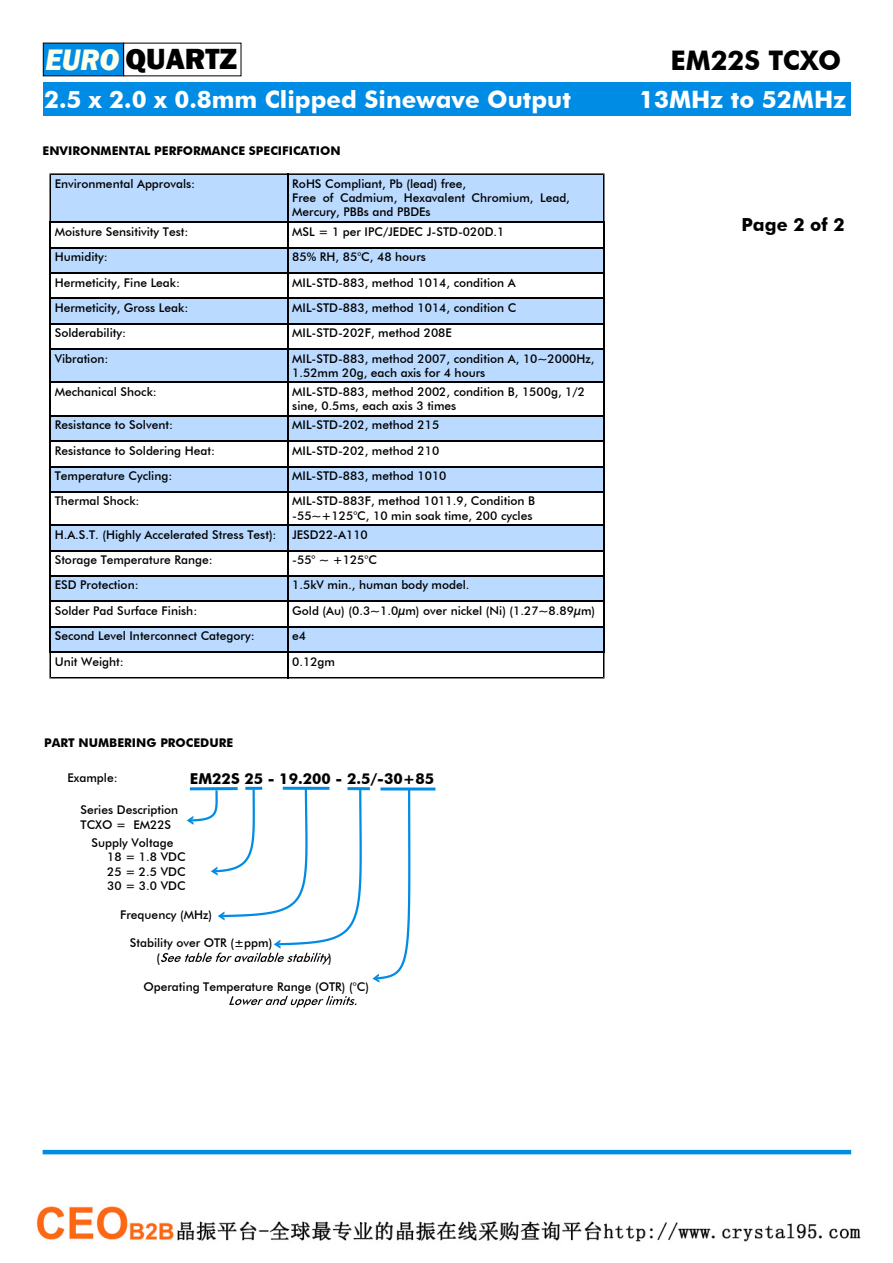
<style>
.page{position:relative;width:893px;height:1263px;background:#fff}
.page>*{position:absolute;margin:0;border:0;box-sizing:border-box;transform-origin:0 0}
.t1{font:800 30px "Franklin Gothic";color:#000}
.t2{font:700 27px "Futura BT";color:#000}
.t3{font:700 24px "Futura BT";color:#fff}
.t4{font:700 18px "Futura BT";color:#000}
.t5{font:700 15px "Futura BT";color:#000}
.t6{font:500 12px/14.4px "Futura BT";color:#000}
.t7{font:700 12px "Futura BT";color:#000}
.s1{font-style:italic;font-size:30.45px;color:#ffffeb}
</style>
<div class="page">
<hr style="left:43px;top:1150px;width:808px;height:4px;background:#008ce4">
<div style="left:43px;top:43px;width:81px;height:33px;background:#008ce4"></div>
<div style="left:43px;top:82px;width:807px;height:34px;background:#008ce4"></div>
<svg style="left:229px;top:996px;width:127px;height:11px"></svg>
<hr style="left:190px;top:787px;width:48px;height:3px;background:#008ce4">
<hr style="left:283px;top:787px;width:46px;height:3px;background:#008ce4">
<hr style="left:245px;top:787px;width:17px;height:3px;background:#008ce4">
<hr style="left:347px;top:787px;width:23px;height:3px;background:#008ce4">
<hr style="left:380px;top:787px;width:55px;height:3px;background:#008ce4">
<svg style="left:161px;top:788px;width:201px;height:176px"></svg>
<svg style="left:372px;top:789px;width:38px;height:193px"></svg>
<div style="left:50px;top:349px;width:238px;height:33px;background:#badaff"></div>
<div style="left:288px;top:349px;width:316px;height:33px;background:#badaff"></div>
<div style="left:50px;top:416px;width:238px;height:25px;background:#badaff"></div>
<div style="left:288px;top:416px;width:316px;height:25px;background:#badaff"></div>
<div style="left:50px;top:466px;width:238px;height:26px;background:#badaff"></div>
<div style="left:288px;top:466px;width:316px;height:26px;background:#badaff"></div>
<hr style="left:49px;top:382px;width:239px;height:1px;background:#000">
<hr style="left:287px;top:382px;width:317px;height:1px;background:#000">
<hr style="left:49px;top:415px;width:239px;height:1px;background:#000">
<hr style="left:287px;top:415px;width:317px;height:1px;background:#000">
<hr style="left:49px;top:440px;width:239px;height:2px;background:#000">
<hr style="left:287px;top:440px;width:317px;height:2px;background:#000">
<hr style="left:49px;top:466px;width:239px;height:1px;background:#000">
<hr style="left:287px;top:466px;width:317px;height:1px;background:#000">
<hr style="left:49px;top:491px;width:239px;height:2px;background:#000">
<hr style="left:287px;top:491px;width:317px;height:2px;background:#000">
<hr style="left:49px;top:349px;width:2px;height:34px;background:#000">
<hr style="left:49px;top:382px;width:2px;height:34px;background:#000">
<hr style="left:49px;top:415px;width:2px;height:27px;background:#000">
<hr style="left:49px;top:440px;width:2px;height:27px;background:#000">
<hr style="left:49px;top:466px;width:2px;height:27px;background:#000">
<hr style="left:49px;top:491px;width:2px;height:35px;background:#000">
<hr style="left:287px;top:349px;width:1px;height:34px;background:#000">
<hr style="left:287px;top:382px;width:1px;height:34px;background:#000">
<svg style="left:287px;top:416px;width:1px;height:75px"></svg>
<hr style="left:287px;top:491px;width:1px;height:35px;background:#000">
<svg style="left:49px;top:173px;width:555px;height:177px"></svg>
<hr style="left:603px;top:349px;width:1px;height:34px;background:#000">
<hr style="left:603px;top:382px;width:1px;height:34px;background:#000">
<svg style="left:603px;top:416px;width:1px;height:75px"></svg>
<hr style="left:603px;top:491px;width:1px;height:35px;background:#000">
<svg style="left:49px;top:524px;width:555px;height:154px"></svg>
<img style="left:36px;top:1206px;width:825px;height:36px">
<h1 class="t1" style="left:45px;top:48px;width:193px"><span class="s1">EURO</span> QUARTZ</h1>
<h3 class="t3" style="left:44px;top:90px;width:528px">2.5 x 2.0 x 0.8mm Clipped Sinewave Output</h3>
<p class="t7" style="left:43px;top:146px;width:300px">ENVIRONMENTAL PERFORMANCE SPECIFICATION</p>
<p class="t6" style="left:55px;top:177px;width:142px">Environmental Approvals:</p>
<p class="t6" style="left:292px;top:177px;width:279px">RoHS Compliant, Pb (lead) free,<br>Free of Cadmium, Hexavalent Chromium, Lead,<br>Mercury, PBBs and PBDEs</p>
<p class="t6" style="left:55px;top:225px;width:135px">Moisture Sensitivity Test:</p>
<p class="t6" style="left:292px;top:225px;width:214px">MSL = 1 per IPC/JEDEC J-STD-020D.1</p>
<p class="t6" style="left:55px;top:251px;width:55px">Humidity:</p>
<p class="t6" style="left:292px;top:251px;width:135px">85% RH, 85°C, 48 hours</p>
<p class="t6" style="left:55px;top:276px;width:127px">Hermeticity, Fine Leak:</p>
<p class="t6" style="left:292px;top:276px;width:225px">MIL-STD-883, method 1014, condition A</p>
<p class="t6" style="left:55px;top:302px;width:135px">Hermeticity, Gross Leak:</p>
<p class="t6" style="left:292px;top:302px;width:226px">MIL-STD-883, method 1014, condition C</p>
<p class="t6" style="left:55px;top:327px;width:73px">Solderability:</p>
<p class="t6" style="left:292px;top:327px;width:161px">MIL-STD-202F, method 208E</p>
<p class="t6" style="left:55px;top:352px;width:55px">Vibration:</p>
<p class="t6" style="left:292px;top:352px;width:304px">MIL-STD-883, method 2007, condition A, 10~2000Hz,<br>1.52mm 20g, each axis for 4 hours</p>
<p class="t6" style="left:55px;top:386px;width:104px">Mechanical Shock:</p>
<p class="t6" style="left:292px;top:386px;width:294px">MIL-STD-883, method 2002, condition B, 1500g, 1/2 sine, 0.5ms, each axis 3 times</p>
<p class="t6" style="left:55px;top:419px;width:120px">Resistance to Solvent:</p>
<p class="t6" style="left:292px;top:419px;width:148px">MIL-STD-202, method 215</p>
<p class="t6" style="left:55px;top:444px;width:162px">Resistance to Soldering Heat:</p>
<p class="t6" style="left:292px;top:444px;width:148px">MIL-STD-202, method 210</p>
<p class="t6" style="left:55px;top:470px;width:119px">Temperature Cycling:</p>
<p class="t6" style="left:292px;top:470px;width:156px">MIL-STD-883, method 1010</p>
<p class="t6" style="left:55px;top:495px;width:86px">Thermal Shock:</p>
<p class="t6" style="left:292px;top:495px;width:244px">MIL-STD-883F, method 1011.9, Condition B -55~+125°C, 10 min soak time, 200 cycles</p>
<p class="t6" style="left:55px;top:528px;width:223px">H.A.S.T. (Highly Accelerated Stress Test):</p>
<p class="t6" style="left:292px;top:528px;width:77px">JESD22-A110</p>
<p class="t6" style="left:55px;top:554px;width:160px">Storage Temperature Range:</p>
<p class="t6" style="left:292px;top:554px;width:86px">-55° ~ +125°C</p>
<p class="t6" style="left:55px;top:579px;width:85px">ESD Protection:</p>
<p class="t6" style="left:292px;top:579px;width:179px">1.5kV min., human body model.</p>
<p class="t6" style="left:55px;top:605px;width:144px">Solder Pad Surface Finish:</p>
<p class="t6" style="left:292px;top:605px;width:304px">Gold (Au) (0.3~1.0µm) over nickel (Ni) (1.27~8.89µm)</p>
<p class="t6" style="left:55px;top:630px;width:201px">Second Level Interconnect Category:</p>
<p class="t6" style="left:292px;top:630px;width:15px">e4</p>
<p class="t6" style="left:55px;top:655px;width:71px">Unit Weight:</p>
<p class="t6" style="left:292px;top:655px;width:44px">0.12gm</p>
<p class="t7" style="left:44px;top:738px;width:190px">PART NUMBERING PROCEDURE</p>
<p class="t6" style="left:68px;top:771px;width:52px">Example:</p>
<p class="t5" style="left:190px;top:772px;width:246px">EM22S 25 - 19.200 - 2.5/-30+85</p>
<p class="t6" style="left:81px;top:804px;width:99px">Series Description<br>TCXO = EM22S</p>
<p class="t6" style="left:107px;top:836px;width:80px;text-indent:-16px">Supply Voltage<br>18 = 1.8 VDC<br>25 = 2.5 VDC<br>30 = 3.0 VDC</p>
<p class="t6" style="left:120px;top:908px;width:93px">Frequency (MHz)</p>
<p class="t6" style="left:156px;top:937px;width:117px;text-indent:-27px">Stability over OTR (±ppm) (</p>
<p class="t6" style="left:328px;top:951px;width:5px">)</p>
<p class="t6" style="left:143px;top:980px;width:227px">Operating Temperature Range (OTR) (°C)</p>
<h2 class="t2" style="left:670px;top:50px;width:172px">EM22S TCXO</h2>
<h3 class="t3" style="left:639px;top:90px;width:209px">13MHz to 52MHz</h3>
<h3 class="t4" style="left:741px;top:217px;width:105px">Page 2 of 2</h3>
</div>
